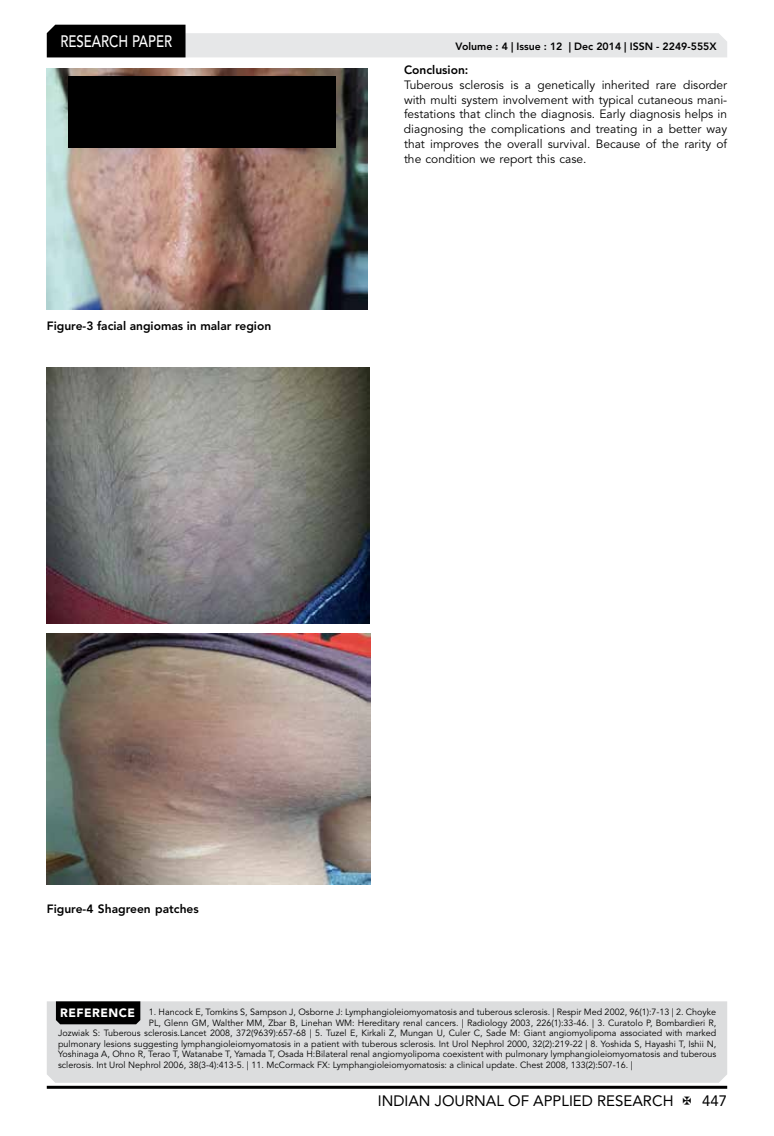
<style>
.page{position:relative;width:774px;height:1136px;background:#fff}
.page>*{position:absolute;margin:0;border:0;box-sizing:border-box;transform-origin:0 0}
.t1{font:500 16.5px "Avenir LT Std";color:#fff;scale:.8 1}
.t2{font:15px "Avenir LT Std";color:#000}
.t3{font:12px/14.7px "Avenir LT Std";color:#000;text-align:justify}
.t4{font:800 12px "Avenir LT Std";color:#000}
.t5{font:800 10.5px "Avenir LT Std";color:#000}
.t6{font:9px "Avenir LT Std";color:#000}
.s1{font-weight:900;font-size:12px;color:#fff}
</style>
<div class="page">
<hr style="left:47px;top:1085px;width:680px;height:3px;background:#000">
<svg style="left:47px;top:25px;width:680px;height:32px"></svg>
<div style="left:47px;top:1001px;width:680px;height:81px;background:#dcddde"></div>
<div style="left:56px;top:1001px;width:84px;height:23px;background:#000"></div>
<img style="left:47px;top:68px;width:320px;height:241px">
<img style="left:47px;top:367px;width:322px;height:256px">
<img style="left:47px;top:634px;width:324px;height:250px">
<div style="left:68px;top:77px;width:268px;height:71px;background:#000"></div>
<h1 class="t1" style="left:60px;top:32px;width:139px">RESEARCH PAPER</h1>
<h3 class="t4" style="left:47px;top:318px;width:226px">Figure-3 facial angiomas in malar region</h3>
<p class="t5" style="left:456px;top:41px;width:262px">Volume : 4 | Issue : 12 | Dec 2014 | ISSN - 2249-555X</p>
<h3 class="t4" style="left:404px;top:63px;width:66px">Conclusion:</h3>
<p class="t3" style="left:404px;top:78px;width:325px">Tuberous sclerosis is a genetically inherited rare disorder with multi system involvement with typical cutaneous mani&shy;festations that clinch the diagnosis. Early diagnosis helps in diagnosing the complications and treating in a better way that improves the overall survival. Because of the rarity of the condition we report this case.</p>
<h3 class="t4" style="left:47px;top:901px;width:154px">Figure-4 Shagreen patches</h3>
<p class="t6" style="left:60px;top:1006px;width:657px"><span class="s1">REFERENCE</span> 1. Hancock E, Tomkins S, Sampson J, Osborne J: Lymphangioleiomyomatosis and tuberous sclerosis. | Respir Med 2002, 96(1):7-13 | 2. Choyke</p>
<p class="t6" style="left:149px;top:1017px;width:569px">PL, Glenn GM, Walther MM, Zbar B, Linehan WM: Hereditary renal cancers. | Radiology 2003, 226(1):33-46. | 3. Curatolo P, Bombardieri R,</p>
<p class="t6" style="left:58px;top:1027px;width:659px">Jozwiak S: Tuberous sclerosis.Lancet 2008, 372(9639):657-68 | 5. Tuzel E, Kirkali Z, Mungan U, Culer C, Sade M: Giant angiomyolipoma associated with marked</p>
<p class="t6" style="left:58px;top:1038px;width:660px">pulmonary lesions suggesting lymphangioleiomyomatosis in a patient with tuberous sclerosis. Int Urol Nephrol 2000, 32(2):219-22 | 8. Yoshida S, Hayashi T, Ishii N,</p>
<p class="t6" style="left:58px;top:1048px;width:659px">Yoshinaga A, Ohno R, Terao T, Watanabe T, Yamada T, Osada H:Bilateral renal angiomyolipoma coexistent with pulmonary lymphangioleiomyomatosis and tuberous</p>
<p class="t6" style="left:58px;top:1059px;width:576px">sclerosis. Int Urol Nephrol 2006, 38(3-4):413-5. | 11. McCormack FX: Lymphangioleiomyomatosis: a clinical update. Chest 2008, 133(2):507-16. |</p>
<h2 class="t2" style="left:378px;top:1091px;width:297px">INDIAN JOURNAL OF APPLIED RESEARCH</h2>
<h2 class="t2" style="left:702px;top:1091px;width:27px">447</h2>
</div>
